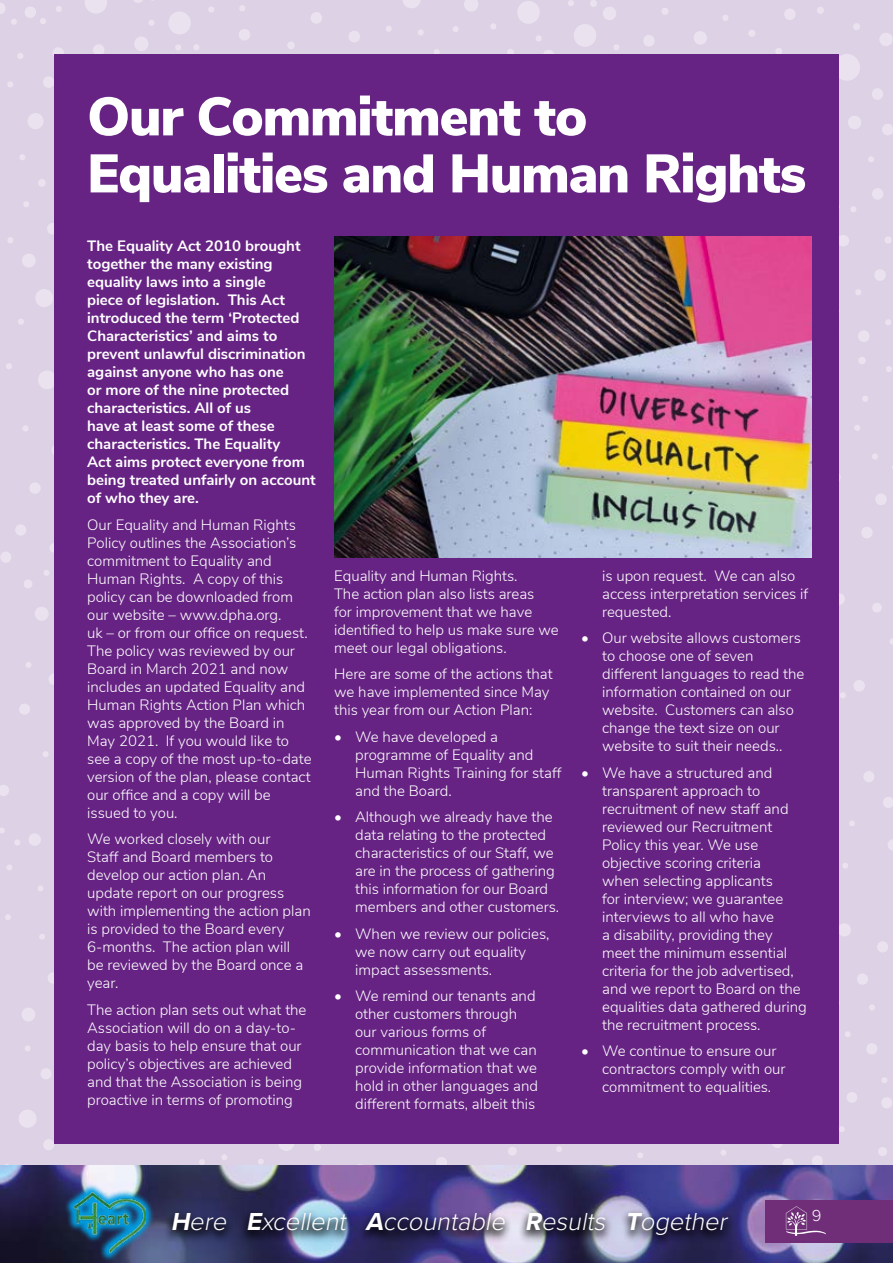
<style>
.page{position:relative;width:893px;height:1263px;background:#fff}
.page>*{position:absolute;margin:0;border:0;box-sizing:border-box;transform-origin:0 0}
.t1{font:900 54px/57px "Nunito Sans";letter-spacing:-.02em;color:#fff}
.t2{font:italic 300 25.5px "Proxima Nova";color:#fff}
.t3{font:300 16.5px "Proxima Nova";color:#fff}
.t4{font:300 15px/18px "Nunito Sans";color:#fff}
.t5{font:700 15px/18px "Nunito Sans";color:#fff}
.s1{font-weight:700}
</style>
<div class="page">
<div style="left:0;top:0;width:196px;height:1166px;background:#ddd1e5"></div>
<div style="left:196px;top:0;width:697px;height:1166px;background:#ddd1e5"></div>
<img style="left:0;top:1166px;width:893px;height:97px">
<div style="left:163px;top:1207px;width:574px;height:40px;background:#000;opacity:.75"></div>
<div style="left:765px;top:1200px;width:128px;height:43px;background:#702e78"></div>
<svg style="left:786px;top:1206px;width:40px;height:30px"></svg>
<svg style="left:64px;top:1183px;width:91px;height:79px;background:#4a5b7c"></svg>
<img style="left:73px;top:1192px;width:73px;height:61px">
<div style="left:54px;top:54px;width:785px;height:1090px;background:#662383"></div>
<img style="left:334px;top:236px;width:478px;height:321px">
<h1 class="t1" style="left:87px;top:86px;width:720px">Our Commitment to<br>Equalities and Human Rights</h1>
<p class="t5" style="left:87px;top:236px;width:230px">The Equality Act 2010 brought together the many existing equality laws into a single<br>piece of legislation. This Act introduced the term ‘Protected<br>Characteristics’ and aims to prevent unlawful discrimination against anyone who has one<br>or more of the nine protected characteristics. All of us<br>have at least some of these characteristics. The Equality<br>Act aims protect everyone from being treated unfairly on account of who they are.</p>
<p class="t4" style="left:87px;top:515px;width:226px">Our Equality and Human Rights<br>Policy outlines the Association’s commitment to Equality and<br>Human Rights. A copy of this policy can be downloaded from our website – www.dpha.org.<br>uk – or from our office on request.<br>The policy was reviewed by our<br>Board in March 2021 and now includes an updated Equality and<br>Human Rights Action Plan which was approved by the Board in<br>May 2021. If you would like to see a copy of the most up-to-date version of the plan, please contact our office and a copy will be issued to you.</p>
<p class="t4" style="left:87px;top:829px;width:225px">We worked closely with our<br>Staff and Board members to develop our action plan. An update report on our progress with implementing the action plan is provided to the Board every<br>6-months. The action plan will<br>be reviewed by the Board once a year.</p>
<p class="t4" style="left:87px;top:1000px;width:221px">The action plan sets out what the<br>Association will do on a day-to&shy;day basis to help ensure that our policy’s objectives are achieved and that the Association is being proactive in terms of promoting</p>
<p class="t4" style="left:334px;top:566px;width:226px">Equality and Human Rights.<br>The action plan also lists areas<br>for improvement that we have identified to help us make sure we meet our legal obligations.</p>
<p class="t4" style="left:334px;top:664px;width:220px">Here are some of the actions that we have implemented since May this year from our Action Plan:</p>
<p class="t4" style="left:355px;top:727px;width:208px;text-indent:-21px">• We have developed a programme of Equality and<br>Human Rights Training for staff and the Board.</p>
<p class="t4" style="left:355px;top:807px;width:206px;text-indent:-21px">• Although we already have the data relating to the protected characteristics of our Staff, we are in the process of gathering this information for our Board members and other customers.</p>
<p class="t4" style="left:355px;top:924px;width:196px;text-indent:-21px">• When we review our policies, we now carry out equality impact assessments.</p>
<p class="t4" style="left:355px;top:986px;width:184px;text-indent:-21px">• We remind our tenants and other customers through our various forms of communication that we can provide information that we hold in other languages and different formats, albeit this</p>
<p class="t4" style="left:602px;top:566px;width:208px">is upon request. We can also access interpretation services if requested.</p>
<p class="t4" style="left:602px;top:628px;width:204px;text-indent:-21px">• Our website allows customers to choose one of seven different languages to read the information contained on our website. Customers can also change the text size on our website to suit their needs..</p>
<p class="t4" style="left:602px;top:763px;width:206px;text-indent:-21px">• We have a structured and transparent approach to recruitment of new staff and reviewed our Recruitment<br>Policy this year. We use objective scoring criteria<br>when selecting applicants<br>for interview; we guarantee interviews to all who have<br>a disability, providing they meet the minimum essential criteria for the job advertised, and we report to Board on the equalities data gathered during the recruitment process.</p>
<p class="t4" style="left:602px;top:1041px;width:185px;text-indent:-21px">• We continue to ensure our contractors comply with our commitment to equalities.</p>
<h2 class="t2" style="left:171px;top:1203px;width:564px"><span class="s1">H</span>ere <span class="s1">E</span>xcellent <span class="s1">A</span>ccountable <span class="s1">R</span>esults <span class="s1">T</span>ogether</h2>
<p class="t3" style="left:812px;top:1203px;width:11px">9</p>
</div>
